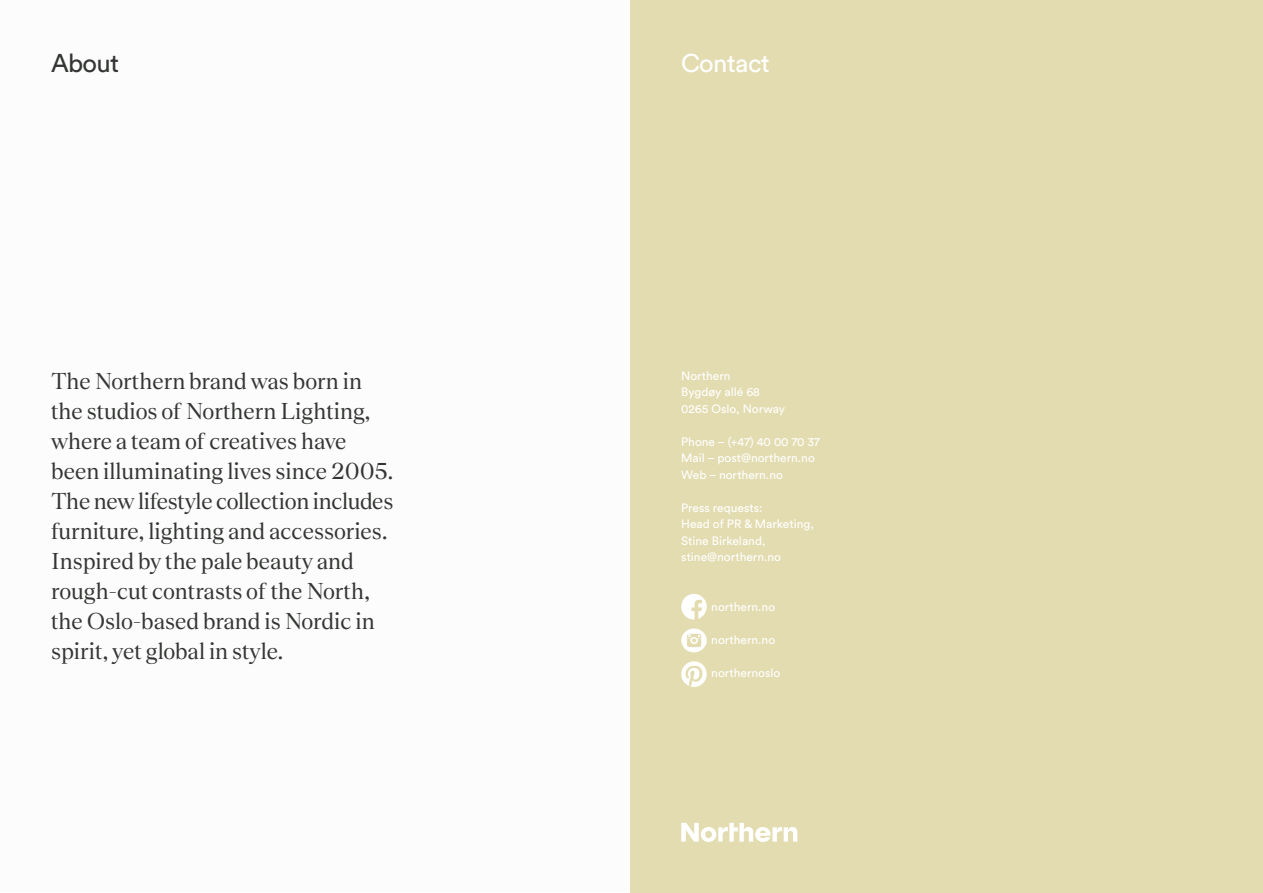
<style>
.page{position:relative;width:1263px;height:893px;background:#fff}
.page>*{position:absolute;margin:0;border:0;box-sizing:border-box;transform-origin:0 0}
.t1{font:25.5px "Circular Std";letter-spacing:-.025em;color:#fff}
.t2{font:25.5px "Circular Std";letter-spacing:-.025em;color:#333633}
.t3{font:24px/30px "Teodor";color:#333633}
.t4{font:12px "Circular Std";color:#fff}
</style>
<div class="page">
<div style="left:631px;top:0;width:632px;height:893px;background:#e3dcb0"></div>
<svg style="left:681px;top:823px;width:116px;height:19px"></svg>
<svg style="left:681px;top:594px;width:26px;height:26px"></svg>
<svg style="left:681px;top:628px;width:26px;height:24px"></svg>
<svg style="left:681px;top:661px;width:26px;height:26px"></svg>
<p class="t2" style="left:51px;top:47px;width:70px">About</p>
<p class="t3" style="left:51px;top:364px;width:344px">The Northern brand was born in the studios of Northern Lighting, where a team of creatives have been illuminating lives since 2005.<br>The new lifestyle collection includes furniture, lighting and accessories.<br>Inspired by the pale beauty and rough-cut contrasts of the North, the Oslo-based brand is Nordic in spirit, yet global in style.</p>
<p class="t1" style="left:681px;top:47px;width:90px">Contact</p>
<p class="t4" style="left:681px;top:368px;width:51px">Northern</p>
<p class="t4" style="left:681px;top:385px;width:80px">Bygdøy allé 68</p>
<p class="t4" style="left:681px;top:401px;width:105px">0265 Oslo, Norway</p>
<p class="t4" style="left:681px;top:434px;width:140px">Phone – (+47) 40 00 70 37</p>
<p class="t4" style="left:681px;top:451px;width:135px">Mail – post@northern.no</p>
<p class="t4" style="left:681px;top:467px;width:103px">Web – northern.no</p>
<p class="t4" style="left:681px;top:500px;width:83px">Press requests:</p>
<p class="t4" style="left:681px;top:517px;width:134px">Head of PR &amp; Marketing,</p>
<p class="t4" style="left:681px;top:533px;width:86px">Stine Birkeland,</p>
<p class="t4" style="left:681px;top:550px;width:101px">stine@northern.no</p>
<p class="t4" style="left:711px;top:599px;width:65px">northern.no</p>
<p class="t4" style="left:711px;top:632px;width:65px">northern.no</p>
<p class="t4" style="left:711px;top:665px;width:71px">northernoslo</p>
</div>
